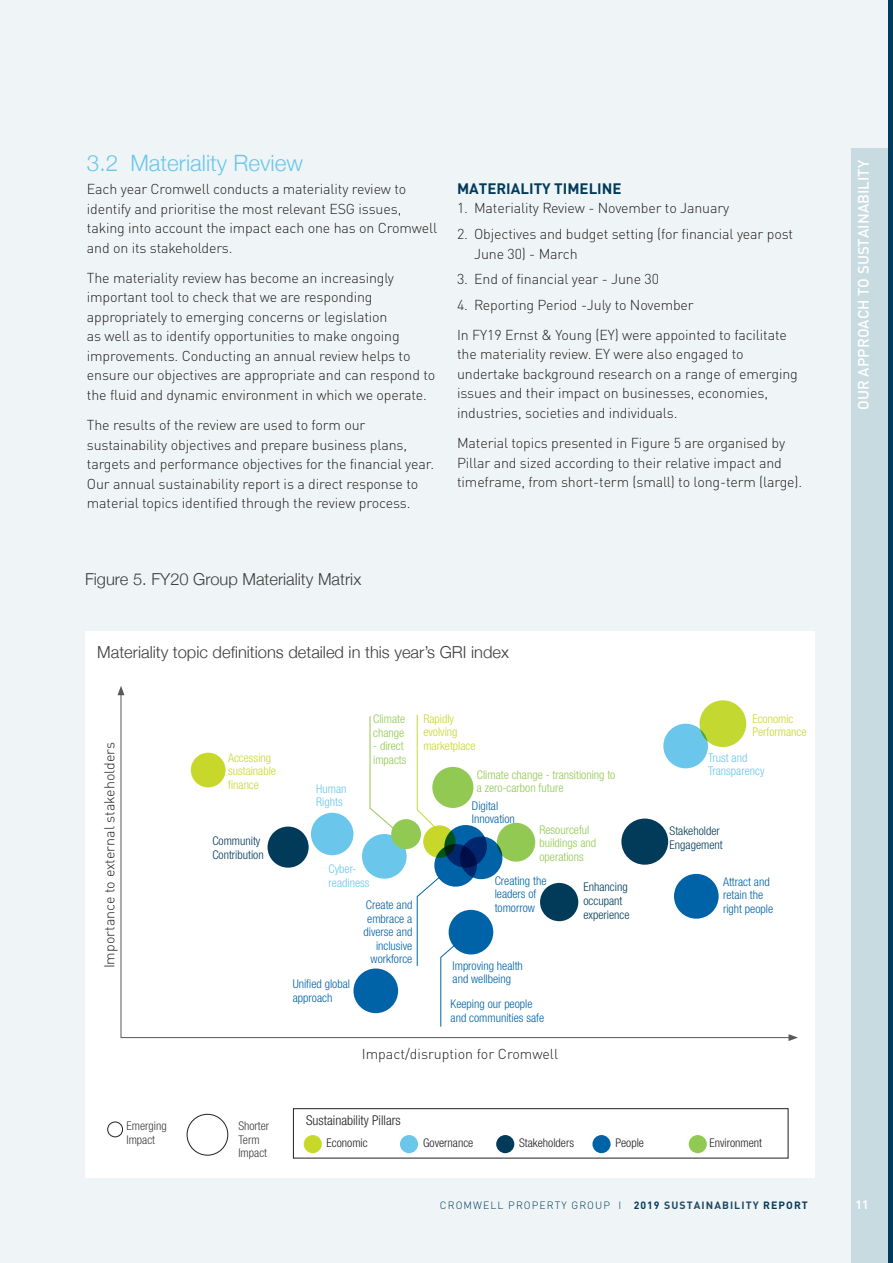
<style>
.page{position:relative;width:893px;height:1263px;background:#eff5f6}
.page>*{position:absolute;margin:0;border:0;box-sizing:border-box;transform-origin:0 0}
.Heading_2{font:300 22.5px "Helvetica Neue";color:#6bc6eb}
.Figure_style{font:300 16.5px "Helvetica Neue";color:#3e3e3f}
.Heading_2-2{font:500 15px "DIN";color:#fff}
.Heading_3{font:700 15px "DIN";color:#023b5a}
.Paragraph_Style_1{font:300 14.25px/19.5px "DINOT";letter-spacing:-.01em;color:#231f20}
.Paragraph_Style_1-2{font:300 condensed 13.5px "Helvetica Neue LT Std";color:#231f20}
.Paragraph_Style_1-3{font:300 condensed 12px/13.5px "Helvetica Neue LT Std";color:#0163a7}
.Paragraph_Style_1-4{font:300 condensed 12px/13.5px "Helvetica Neue LT Std";color:#92c953}
.Paragraph_Style_1-5{font:300 condensed 12px/13.5px "Helvetica Neue LT Std";color:#c8d82b}
.Paragraph_Style_1-6{font:300 condensed 12px/13.5px "Helvetica Neue LT Std";color:#023b5a}
.Paragraph_Style_1-7{font:300 condensed 12px "Helvetica Neue LT Std";color:#231f20}
.Paragraph_Style_1-8{font:300 condensed 12px/13.5px "Helvetica Neue LT Std";color:#6bc6eb}
.Heading_3-2{font:300 condensed 12px/13.5px "Helvetica Neue LT Std";color:#3e3e3f}
.t1{font:700 12px "DIN";color:#fff}
.t2{font:300 10.5px "DIN";letter-spacing:.1em;color:#023b5a}
.s1{font-weight:700}
.s2{font-weight:700;color:#204765}
</style>
<div class="page">
<div style="left:85px;top:631px;width:730px;height:547px;background:#fff"></div>
<div style="left:107px;top:1122px;width:16px;height:15px;border:1px solid #231f20;border-radius:50%"></div>
<div style="left:187px;top:1114px;width:41px;height:41px;border:1px solid #231f20;border-radius:50%"></div>
<div style="left:293px;top:1108px;width:495px;height:50px;border:1px solid #231f20"></div>
<svg style="left:120px;top:694px;width:668px;height:344px"></svg>
<svg style="left:118px;top:686px;width:6px;height:9px"></svg>
<svg style="left:788px;top:1034px;width:10px;height:7px"></svg>
<div style="left:304px;top:1135px;width:18px;height:18px;background:#c8d82b;border-radius:50%"></div>
<div style="left:496px;top:1135px;width:18px;height:18px;background:#023b5a;border-radius:50%"></div>
<div style="left:400px;top:1135px;width:18px;height:18px;background:#6bc6eb;border-radius:50%"></div>
<div style="left:592px;top:1135px;width:19px;height:18px;background:#0163a7;border-radius:50%"></div>
<div style="left:689px;top:1135px;width:18px;height:18px;background:#92c953;border-radius:50%"></div>
<svg style="left:417px;top:714px;width:20px;height:115px"></svg>
<svg style="left:370px;top:716px;width:24px;height:113px"></svg>
<svg style="left:417px;top:875px;width:48px;height:152px"></svg>
<div style="left:852px;top:149px;width:41px;height:1114px;background:#c8dbe1"></div>
<hr style="left:889px;top:0;width:4px;height:1263px;background:#003a5d">
<p class="Heading_2" style="left:87px;top:144px;width:218px">3.2 Materiality Review</p>
<p class="Paragraph_Style_1" style="left:87px;top:179px;width:352px">Each year Cromwell conducts a materiality review to identify and prioritise the most relevant ESG issues, taking into account the impact each one has on Cromwell and on its stakeholders.</p>
<p class="Paragraph_Style_1" style="left:87px;top:268px;width:350px">The materiality review has become an increasingly important tool to check that we are responding appropriately to emerging concerns or legislation<br>as well as to identify opportunities to make ongoing improvements. Conducting an annual review helps to ensure our objectives are appropriate and can respond to the fluid and dynamic environment in which we operate.</p>
<p class="Paragraph_Style_1" style="left:87px;top:415px;width:349px">The results of the review are used to form our sustainability objectives and prepare business plans, targets and performance objectives for the financial year.<br>Our annual sustainability report is a direct response to material topics identified through the review process.</p>
<p class="Heading_3" style="left:457px;top:179px;width:166px">MATERIALITY TIMELINE</p>
<p class="Paragraph_Style_1" style="left:457px;top:198px;width:274px">1. Materiality Review - November to January</p>
<p class="Paragraph_Style_1" style="left:474px;top:224px;width:320px;text-indent:-17px">2. Objectives and budget setting (for financial year post<br>June 30) - March</p>
<p class="Paragraph_Style_1" style="left:457px;top:269px;width:203px">3. End of financial year - June 30</p>
<p class="Paragraph_Style_1" style="left:457px;top:295px;width:238px">4. Reporting Period -July to November</p>
<p class="Paragraph_Style_1" style="left:457px;top:325px;width:342px">In FY19 Ernst &amp; Young (EY) were appointed to facilitate the materiality review. EY were also engaged to undertake background research on a range of emerging issues and their impact on businesses, economies, industries, societies and individuals.</p>
<p class="Paragraph_Style_1" style="left:457px;top:433px;width:347px">Material topics presented in Figure 5 are organised by<br>Pillar and sized according to their relative impact and timeframe, from short-term (small) to long-term (large).</p>
<p class="Figure_style" style="left:85px;top:566px;width:278px">Figure 5. FY20 Group Materiality Matrix</p>
<p class="Figure_style" style="left:97px;top:638px;width:413px">Materiality topic definitions detailed in this year’s GRI index</p>
<p class="Paragraph_Style_1" style="left:99px;top:968px;width:228px;rotate:-90deg">Importance to external stakeholders</p>
<p class="Paragraph_Style_1-5" style="left:228px;top:750px;width:49px">Accessing sustainable finance</p>
<p class="Paragraph_Style_1-6" style="left:212px;top:834px;width:53px">Community<br>Contribution</p>
<p class="Paragraph_Style_1-8" style="left:316px;top:782px;width:32px">Human<br>Rights</p>
<p class="Paragraph_Style_1-4" style="left:373px;top:712px;width:33px">Climate change</p>
<p class="Paragraph_Style_1-4" style="left:373px;top:739px;width:35px">- direct impacts</p>
<p class="Paragraph_Style_1-8" style="left:329px;top:862px;width:42px">Cyber&shy;readiness</p>
<p class="Paragraph_Style_1-3" style="left:364px;top:898px;width:50px;text-align:right">Create and embrace a diverse and inclusive workforce</p>
<p class="Paragraph_Style_1-3" style="left:293px;top:977px;width:59px">Unified global approach</p>
<p class="Paragraph_Style_1-5" style="left:423px;top:712px;width:54px">Rapidly evolving marketplace</p>
<p class="Paragraph_Style_1-4" style="left:477px;top:767px;width:140px">Climate change - transitioning to a zero-carbon future</p>
<p class="Paragraph_Style_1-4" style="left:539px;top:822px;width:58px">Resourceful buildings and operations</p>
<p class="Paragraph_Style_1-3" style="left:472px;top:799px;width:45px">Digital<br>Innovation</p>
<p class="Paragraph_Style_1-3" style="left:495px;top:873px;width:53px">Creating the leaders of tomorrow</p>
<p class="Paragraph_Style_1-3" style="left:453px;top:959px;width:72px">Improving health and wellbeing</p>
<p class="Paragraph_Style_1-3" style="left:451px;top:997px;width:95px">Keeping our people and communities safe</p>
<p class="Paragraph_Style_1-6" style="left:583px;top:880px;width:47px">Enhancing occupant experience</p>
<p class="Paragraph_Style_1" style="left:362px;top:1044px;width:198px">Impact/disruption for Cromwell</p>
<p class="Paragraph_Style_1-5" style="left:752px;top:711px;width:56px">Economic<br>Performance</p>
<p class="Paragraph_Style_1-8" style="left:708px;top:750px;width:58px">Trust and<br>Transparency</p>
<p class="Paragraph_Style_1-6" style="left:670px;top:824px;width:55px">Stakeholder<br>Engagement</p>
<p class="Paragraph_Style_1-3" style="left:723px;top:874px;width:52px">Attract and retain the right people</p>
<p class="Heading_3-2" style="left:126px;top:1119px;width:42px">Emerging</p>
<p class="Heading_3-2" style="left:126px;top:1133px;width:30px">Impact</p>
<p class="Heading_3-2" style="left:238px;top:1119px;width:32px">Shorter<br>Term<br>Impact</p>
<p class="Paragraph_Style_1-2" style="left:306px;top:1112px;width:96px">Sustainability Pillars</p>
<p class="Paragraph_Style_1-7" style="left:327px;top:1136px;width:43px">Economic</p>
<p class="Paragraph_Style_1-7" style="left:423px;top:1136px;width:52px">Governance</p>
<p class="Paragraph_Style_1-7" style="left:519px;top:1136px;width:56px">Stakeholders</p>
<p class="Paragraph_Style_1-7" style="left:615px;top:1136px;width:30px">People</p>
<p class="Paragraph_Style_1-7" style="left:709px;top:1136px;width:54px">Environment</p>
<p class="Heading_2-2" style="left:854px;top:410px;width:251px;rotate:-90deg">OUR APPROACH TO SUSTAINABILITY</p>
<p class="t2" style="left:440px;top:1199px;width:369px">CROMWELL PROPERTY GROUP I <span class="s1">2019</span> <span class="s2">SUSTAINABILITY</span> <span class="s1">REPORT</span></p>
<p class="t1" style="left:855px;top:1196px;width:15px">11</p>
</div>
